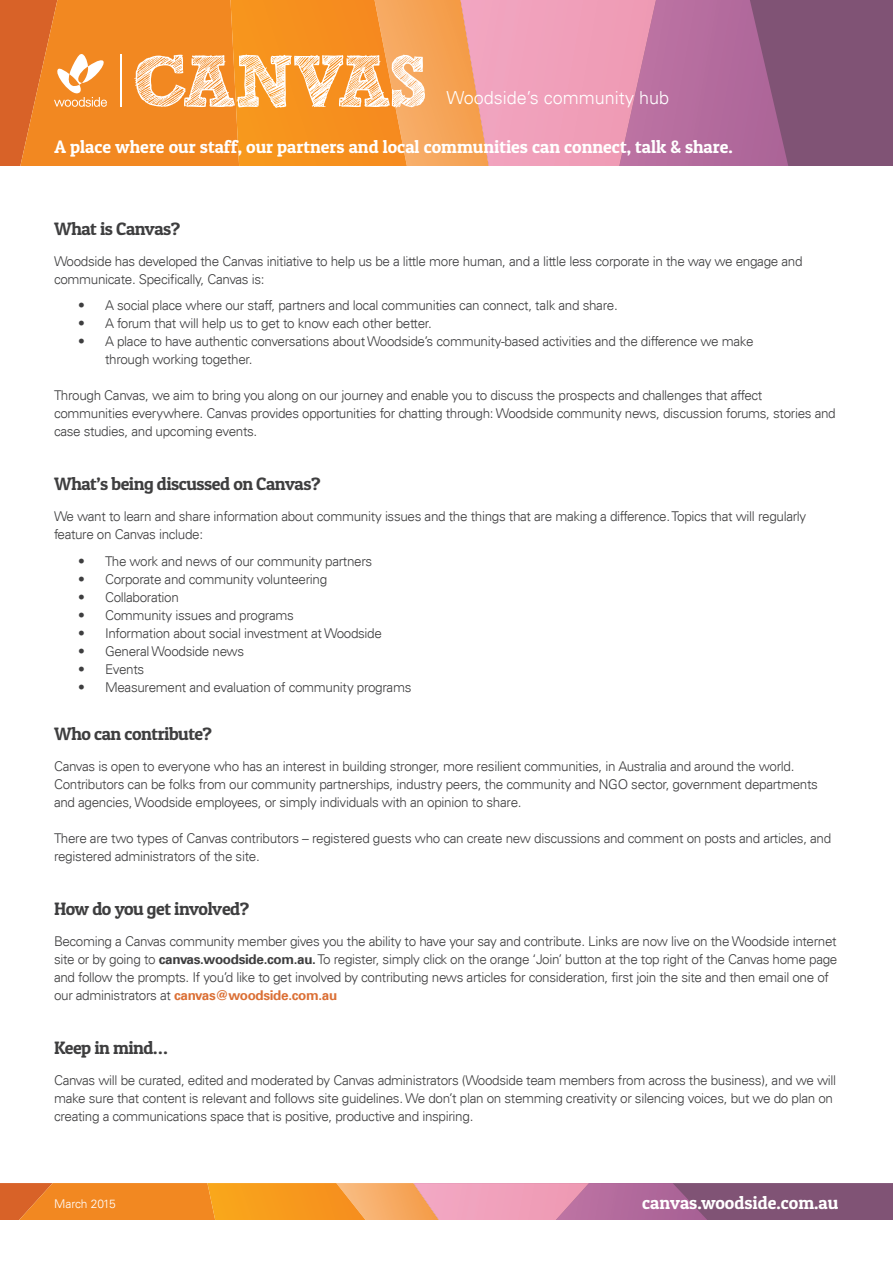
<style>
.page{position:relative;width:893px;height:1263px;background:#fff}
.page>*{position:absolute;margin:0;border:0;box-sizing:border-box;transform-origin:0 0}
.t1{font:18px "Patua One";color:#fff}
.t2{font:18px "Patua One";letter-spacing:-.025em;color:#3e3e3f}
.t3{font:300 18px "Univers LT";color:#fff}
.t4{font:300 13.5px/18px "Univers LT";letter-spacing:-.025em;color:#3e3e3f}
.t5{font:300 12px "Univers LT";color:#fff}
.s1{font-weight:700}
.s2{font-weight:700;color:#db7036}
</style>
<div class="page">
<div style="left:789px;top:0;width:104px;height:166px;background:#805375"></div>
<svg style="left:0;top:0;width:789px;height:166px;background:#e48f68"></svg>
<hr style="left:120px;top:54px;width:2px;height:53px;background:#fff">
<svg style="left:0;top:1183px;width:893px;height:37px;background:#cf8063"></svg>
<p class="t3" style="left:446px;top:87px;width:224px">Woodside’s community hub</p>
<p class="t1" style="left:55px;top:135px;width:680px">A place where our staff, our partners and local communities can connect, talk &amp; share.</p>
<p class="t2" style="left:54px;top:218px;width:128px">What is Canvas?</p>
<p class="t4" style="left:54px;top:252px;width:750px">Woodside has developed the Canvas initiative to help us be a little more human, and a little less corporate in the way we engage and communicate. Specifically, Canvas is:</p>
<p class="t4" style="left:78px;top:297px;width:541px">• A social place where our staff, partners and local communities can connect, talk and share.</p>
<p class="t4" style="left:78px;top:315px;width:355px">• A forum that will help us to get to know each other better.</p>
<p class="t4" style="left:105px;top:333px;width:650px;text-indent:-27px">• A place to have authentic conversations about Woodside’s community-based activities and the difference we make through working together.</p>
<p class="t4" style="left:54px;top:387px;width:783px">Through Canvas, we aim to bring you along on our journey and enable you to discuss the prospects and challenges that affect communities everywhere. Canvas provides opportunities for chatting through: Woodside community news, discussion forums, stories and case studies, and upcoming events.</p>
<p class="t2" style="left:54px;top:473px;width:268px">What’s being discussed on Canvas?</p>
<p class="t4" style="left:54px;top:507px;width:754px">We want to learn and share information about community issues and the things that are making a difference.Topics that will regularly feature on Canvas include:</p>
<p class="t4" style="left:78px;top:552px;width:296px">• The work and news of our community partners</p>
<p class="t4" style="left:78px;top:570px;width:251px">• Corporate and community volunteering</p>
<p class="t4" style="left:78px;top:588px;width:102px">• Collaboration</p>
<p class="t4" style="left:78px;top:606px;width:217px">• Community issues and programs</p>
<p class="t4" style="left:78px;top:624px;width:305px">• Information about social investment at Woodside</p>
<p class="t4" style="left:78px;top:642px;width:168px">• General Woodside news</p>
<p class="t4" style="left:78px;top:660px;width:68px">• Events</p>
<p class="t4" style="left:78px;top:678px;width:335px">• Measurement and evaluation of community programs</p>
<p class="t2" style="left:54px;top:723px;width:160px">Who can contribute?</p>
<p class="t4" style="left:54px;top:757px;width:765px">Canvas is open to everyone who has an interest in building stronger, more resilient communities, in Australia and around the world.<br>Contributors can be folks from our community partnerships, industry peers, the community and NGO sector, government departments and agencies, Woodside employees, or simply individuals with an opinion to share.</p>
<p class="t4" style="left:54px;top:829px;width:779px">There are two types of Canvas contributors – registered guests who can create new discussions and comment on posts and articles, and registered administrators of the site.</p>
<p class="t2" style="left:54px;top:898px;width:197px">How do you get involved?</p>
<p class="t4" style="left:54px;top:932px;width:785px">Becoming a Canvas community member gives you the ability to have your say and contribute. Links are now live on the Woodside internet site or by going to <span class="s1">canvas.woodside.com.au.</span>To register, simply click on the orange ‘Join’ button at the top right of the Canvas home page and follow the prompts. If you’d like to get involved by contributing news articles for consideration, first join the site and then email one of our administrators at <span class="s2">canvas@woodside.com.au</span></p>
<p class="t2" style="left:54px;top:1036px;width:115px">Keep in mind…</p>
<p class="t4" style="left:54px;top:1071px;width:784px">Canvas will be curated, edited and moderated by Canvas administrators (Woodside team members from across the business), and we will make sure that content is relevant and follows site guidelines. We don’t plan on stemming creativity or silencing voices, but we do plan on creating a communications space that is positive, productive and inspiring.</p>
<p class="t5" style="left:54px;top:1196px;width:63px">March 2015</p>
<p class="t1" style="left:642px;top:1191px;width:198px">canvas.woodside.com.au</p>
</div>
